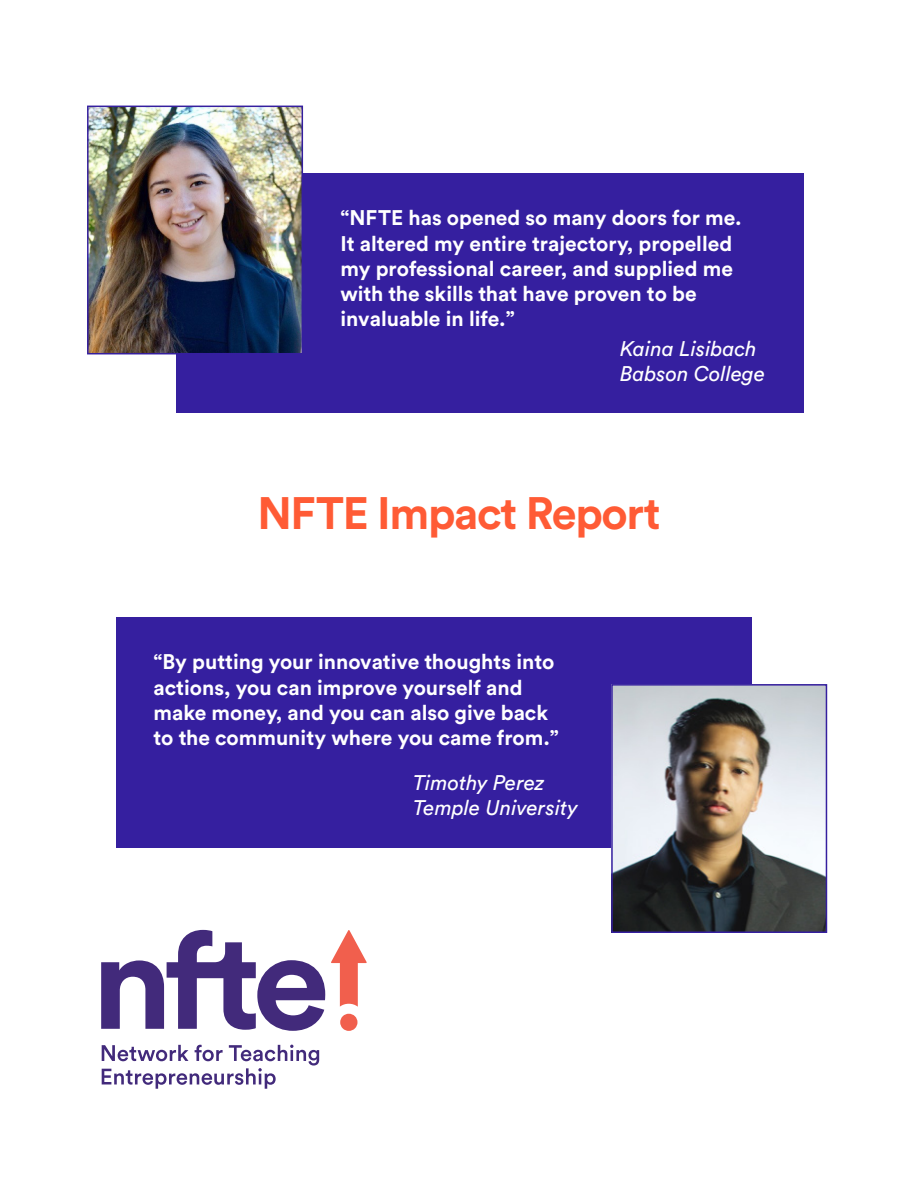
<style>
.page{position:relative;width:918px;height:1188px;background:#fff}
.page>*{position:absolute;margin:0;border:0;box-sizing:border-box;transform-origin:0 0}
.t1{font:700 45px "Circular Std";letter-spacing:-.03em;color:#ff5b35}
.t2{font:700 21px/25.2px "Circular Std";color:#fff}
.t3{font:italic 21px "Circular Std";color:#fff}
</style>
<div class="page">
<svg style="left:102px;top:1045px;width:217px;height:43px"></svg>
<svg style="left:101px;top:930px;width:224px;height:101px"></svg>
<svg style="left:340px;top:1014px;width:17px;height:17px"></svg>
<svg style="left:331px;top:930px;width:36px;height:77px"></svg>
<div style="left:176px;top:173px;width:628px;height:239px;background:#351f9f"></div>
<img style="left:90px;top:109px;width:210px;height:242px">
<div style="left:87px;top:106px;width:216px;height:248px;border:2px solid #351f9f"></div>
<div style="left:117px;top:618px;width:635px;height:230px;background:#351f9f"></div>
<img style="left:614px;top:687px;width:210px;height:243px">
<div style="left:611px;top:684px;width:216px;height:249px;border:2px solid #351f9f"></div>
<p class="t2" style="left:340px;top:205px;width:403px">“NFTE has opened so many doors for me.<br>It altered my entire trajectory, propelled my professional career, and supplied me with the skills that have proven to be invaluable in life.”</p>
<p class="t3" style="left:620px;top:336px;width:138px">Kaina Lisibach</p>
<p class="t3" style="left:620px;top:361px;width:147px">Babson College</p>
<p class="t1" style="left:257px;top:484px;width:405px">NFTE Impact Report</p>
<p class="t2" style="left:153px;top:649px;width:407px">“By putting your innovative thoughts into actions, you can improve yourself and make money, and you can also give back to the community where you came from.”</p>
<p class="t3" style="left:413px;top:770px;width:133px">Timothy Perez</p>
<p class="t3" style="left:413px;top:795px;width:166px">Temple University</p>
</div>
